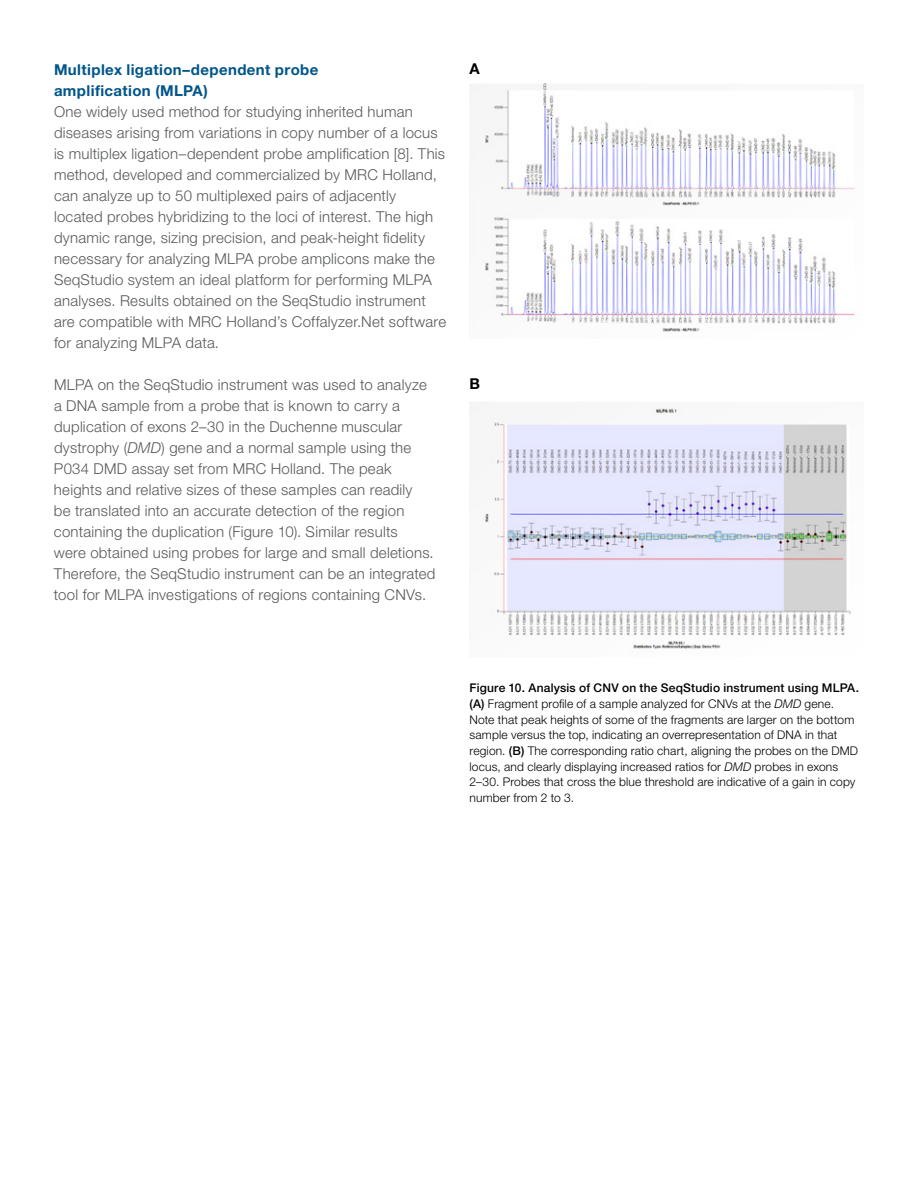
<style>
.page{position:relative;width:918px;height:1188px;background:#fff}
.page>*{position:absolute;margin:0;border:0;box-sizing:border-box;transform-origin:0 0}
.t1{font:300 15px/21px "Helvetica Neue LT Std";letter-spacing:.015em;color:#58595b}
.t2{font:700 15px/21px "Helvetica Neue LT Std";letter-spacing:.025em;color:#00558a}
.t3{font:700 15px "Helvetica Neue LT Std";color:#000}
.t4{font:300 12px/15.8px "Helvetica Neue LT Std";letter-spacing:.015em;color:#000}
.s1{font-style:italic}
.s2{font-weight:500}
</style>
<div class="page">
<img style="left:470px;top:84px;width:385px;height:248px">
<img style="left:470px;top:402px;width:381px;height:247px">
<p class="t2" style="left:54px;top:59px;width:266px">Multiplex ligation–dependent probe amplification (MLPA)</p>
<p class="t1" style="left:54px;top:101px;width:394px">One widely used method for studying inherited human diseases arising from variations in copy number of a locus is multiplex ligation–dependent probe amplification [8]. This method, developed and commercialized by MRC Holland, can analyze up to 50 multiplexed pairs of adjacently located probes hybridizing to the loci of interest. The high dynamic range, sizing precision, and peak-height fidelity necessary for analyzing MLPA probe amplicons make the SeqStudio system an ideal platform for performing MLPA analyses. Results obtained on the SeqStudio instrument are compatible with MRC Holland’s Coffalyzer.Net software for analyzing MLPA data.</p>
<p class="t1" style="left:54px;top:374px;width:383px">MLPA on the SeqStudio instrument was used to analyze a DNA sample from a probe that is known to carry a duplication of exons 2–30 in the Duchenne muscular dystrophy (<span class="s1">DMD</span>) gene and a normal sample using the P034 DMD assay set from MRC Holland. The peak heights and relative sizes of these samples can readily<br>be translated into an accurate detection of the region containing the duplication (Figure 10). Similar results<br>were obtained using probes for large and small deletions.<br>Therefore, the SeqStudio instrument can be an integrated tool for MLPA investigations of regions containing CNVs.</p>
<p class="t3" style="left:470px;top:60px;width:12px">A</p>
<p class="t3" style="left:470px;top:375px;width:12px">B</p>
<p class="t4" style="left:469px;top:680px;width:391px"><span class="s2">Figure 10. Analysis of CNV on the SeqStudio instrument using MLPA. (A)</span> Fragment profile of a sample analyzed for CNVs at the <span class="s1">DMD</span> gene.<br>Note that peak heights of some of the fragments are larger on the bottom sample versus the top, indicating an overrepresentation of DNA in that region. <span class="s2">(B)</span> The corresponding ratio chart, aligning the probes on the DMD locus, and clearly displaying increased ratios for <span class="s1">DMD</span> probes in exons 2–30. Probes that cross the blue threshold are indicative of a gain in copy number from 2 to 3.</p>
</div>
